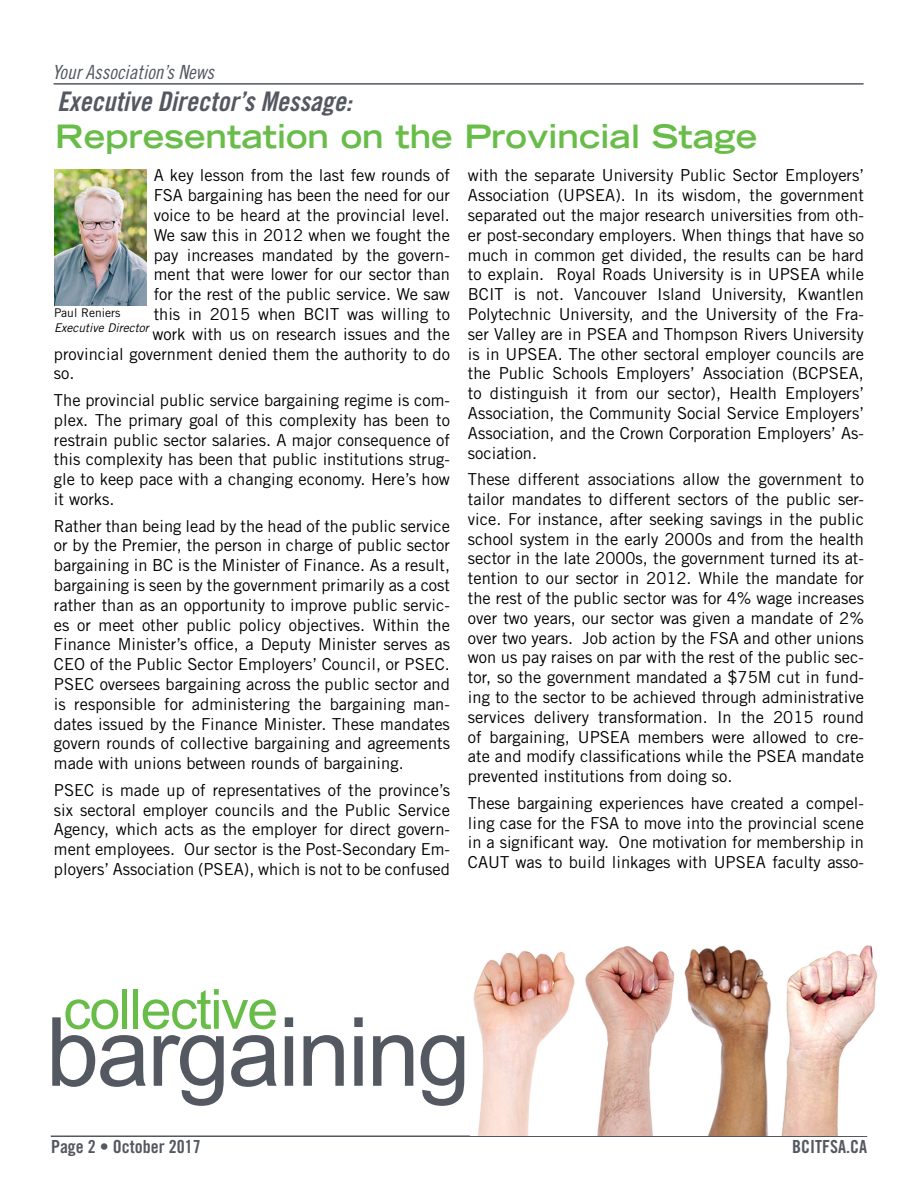
<style>
.page{position:relative;width:918px;height:1188px;background:#fff}
.page>*{position:absolute;margin:0;border:0;box-sizing:border-box;transform-origin:0 0}
.t1{font:95.55px "Arial";letter-spacing:-.025em;color:#545861}
.t2{font:55.2px "Arial";letter-spacing:-.025em;color:#68bd49}
.t3{font:700 expanded 32.25px "Trade Gothic LT Std";color:#68bd49}
.t4{font:27px "Trade Gothic LT Std Bd Cn 20 Obl";color:#545861}
.t5{font:19.5px "Trade Gothic LT Std Cn 18 Obl";color:#545861}
.t6{font:18px "Trade Gothic LT Std Bd Cn 20";color:#545861}
.t7{font:16.5px/19.8px "Trade Gothic LT Std";color:#000;text-align:justify}
.t8{font:italic 12px "Trade Gothic LT Std";color:#000}
.t9{font:12px "Trade Gothic LT Std";color:#000}
</style>
<div class="page">
<hr style="left:51px;top:1136px;width:816px;height:1px;background:#545861">
<hr style="left:54px;top:83px;width:810px;height:2px;background:#545861">
<img style="left:54px;top:170px;width:93px;height:135px">
<img style="left:473px;top:945px;width:405px;height:191px">
<p class="t5" style="left:52px;top:61px;width:164px">Your Association’s News</p>
<h3 class="t4" style="left:57px;top:85px;width:296px">Executive Director’s Message:</h3>
<h3 class="t3" style="left:55px;top:116px;width:704px">Representation on the Provincial Stage</h3>
<p class="t7" style="left:154px;top:166px;width:298px">A key lesson from the last few rounds of</p>
<p class="t7" style="left:154px;top:185px;width:298px">FSA bargaining has been the need for our</p>
<p class="t7" style="left:154px;top:205px;width:298px">voice to be heard at the provincial level.</p>
<p class="t7" style="left:154px;top:225px;width:298px">We saw this in 2012 when we fought the</p>
<p class="t7" style="left:154px;top:245px;width:298px">pay increases mandated by the govern-</p>
<p class="t7" style="left:154px;top:265px;width:298px">ment that were lower for our sector than</p>
<p class="t7" style="left:154px;top:284px;width:298px">for the rest of the public service. We saw</p>
<p class="t7" style="left:154px;top:304px;width:298px">this in 2015 when BCIT was willing to</p>
<p class="t7" style="left:153px;top:324px;width:299px">work with us on research issues and the</p>
<p class="t7" style="left:54px;top:344px;width:398px">provincial government denied them the authority to do</p>
<p class="t7" style="left:54px;top:364px;width:22px">so.</p>
<p class="t7" style="left:54px;top:390px;width:398px">The provincial public service bargaining regime is com&shy;plex. The primary goal of this complexity has been to restrain public sector salaries. A major consequence of this complexity has been that public institutions strug&shy;gle to keep pace with a changing economy. Here’s how it works.</p>
<p class="t7" style="left:54px;top:516px;width:398px">Rather than being lead by the head of the public service or by the Premier, the person in charge of public sector bargaining in BC is the Minister of Finance. As a result, bargaining is seen by the government primarily as a cost rather than as an opportunity to improve public servic&shy;es or meet other public policy objectives. Within the Finance Minister’s office, a Deputy Minister serves as CEO of the Public Sector Employers’ Council, or PSEC.<br>PSEC oversees bargaining across the public sector and is responsible for administering the bargaining man&shy;dates issued by the Finance Minister. These mandates govern rounds of collective bargaining and agreements made with unions between rounds of bargaining.</p>
<p class="t7" style="left:54px;top:780px;width:398px">PSEC is made up of representatives of the province’s six sectoral employer councils and the Public Service Agency, which acts as the employer for direct govern&shy;ment employees. Our sector is the Post-Secondary Em&shy;ployers’ Association (PSEA), which is not to be confused</p>
<p class="t9" style="left:54px;top:306px;width:68px">Paul Reniers</p>
<p class="t8" style="left:54px;top:320px;width:96px">Executive Director</p>
<p class="t7" style="left:468px;top:166px;width:398px">with the separate University Public Sector Employers’ Association (UPSEA). In its wisdom, the government separated out the major research universities from oth&shy;er post-secondary employers. When things that have so much in common get divided, the results can be hard to explain. Royal Roads University is in UPSEA while BCIT is not. Vancouver Island University, Kwantlen Polytechnic University, and the University of the Fra&shy;ser Valley are in PSEA and Thompson Rivers University is in UPSEA. The other sectoral employer councils are the Public Schools Employers’ Association (BCPSEA, to distinguish it from our sector), Health Employers’ Association, the Community Social Service Employers’ Association, and the Crown Corporation Employers’ As&shy;sociation.</p>
<p class="t7" style="left:468px;top:469px;width:398px">These different associations allow the government to tailor mandates to different sectors of the public ser&shy;vice. For instance, after seeking savings in the public school system in the early 2000s and from the health sector in the late 2000s, the government turned its at&shy;tention to our sector in 2012. While the mandate for the rest of the public sector was for 4% wage increases over two years, our sector was given a mandate of 2% over two years. Job action by the FSA and other unions won us pay raises on par with the rest of the public sec&shy;tor, so the government mandated a $75M cut in fund&shy;ing to the sector to be achieved through administrative services delivery transformation. In the 2015 round of bargaining, UPSEA members were allowed to cre&shy;ate and modify classifications while the PSEA mandate prevented institutions from doing so.</p>
<p class="t7" style="left:468px;top:793px;width:398px">These bargaining experiences have created a compel&shy;ling case for the FSA to move into the provincial scene in a significant way. One motivation for membership in CAUT was to build linkages with UPSEA faculty asso-</p>
<h2 class="t2" style="left:63px;top:971px;width:216px">collective</h2>
<h1 class="t1" style="left:46px;top:986px;width:426px">bargaining</h1>
<p class="t6" style="left:51px;top:1136px;width:151px">Page 2 • October 2017</p>
<p class="t6" style="left:792px;top:1136px;width:76px">BCITFSA.CA</p>
</div>
